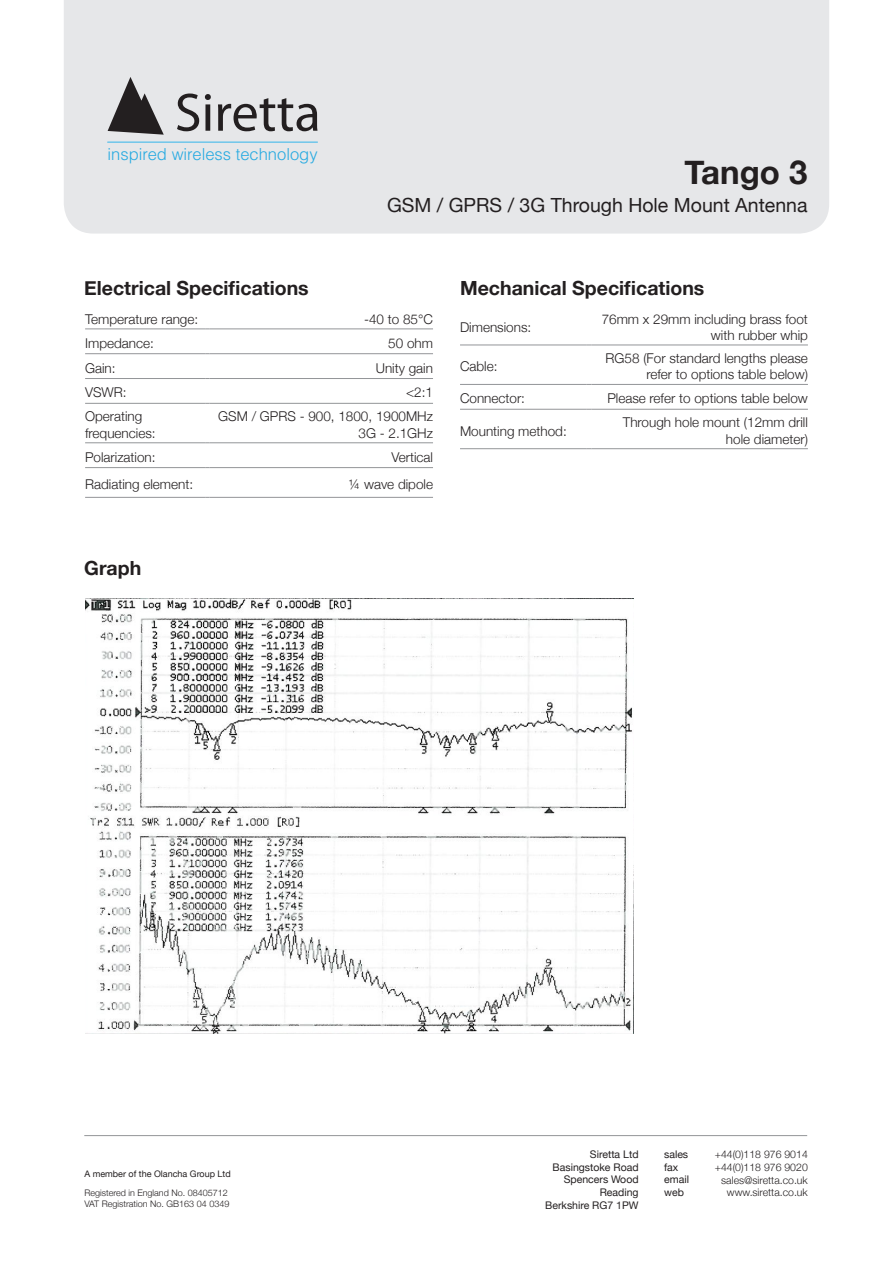
<style>
.page{position:relative;width:893px;height:1263px;background:#fff}
.page>*{position:absolute;margin:0;border:0;box-sizing:border-box;transform-origin:0 0}
.t1{font:700 33px "Helvetica Neue";color:#231f20}
.t2{font:700 19.5px "Helvetica Neue";color:#231f20}
.t3{font:19.5px "Helvetica Neue";color:#231f20}
.t4{font:300 16.5px "Helvetica";color:#26aae1}
.t5{font:300 13.5px/16.2px "Helvetica Neue";color:#231f20;text-align:right}
.t6{font:10.5px/12.6px "Helvetica Neue";color:#231f20;text-align:right}
.t7{font:300 10.5px/12.6px "Helvetica Neue";color:#231f20;text-align:right}
.t8{font:300 9px/10.8px "Helvetica Neue";color:#231f20}
.t9{font:9px "Helvetica Neue";color:#231f20}
</style>
<div class="page">
<div style="left:64px;top:0;width:765px;height:234px;background:#e6e7e9"></div>
<hr style="left:84px;top:1135px;width:723px;height:1px;background:#939598">
<svg style="left:108px;top:77px;width:56px;height:58px;background:#848384"></svg>
<svg style="left:177px;top:94px;width:22px;height:37px"></svg>
<svg style="left:205px;top:94px;width:6px;height:37px"></svg>
<svg style="left:218px;top:98px;width:99px;height:33px;background:#a09fa1"></svg>
<hr style="left:108px;top:142px;width:209px;height:1px;background:#26aae1">
<hr style="left:460px;top:345px;width:127px;height:1px;background:#939598">
<hr style="left:591px;top:345px;width:217px;height:1px;background:#939598">
<hr style="left:460px;top:384px;width:127px;height:1px;background:#939598">
<hr style="left:591px;top:384px;width:217px;height:1px;background:#939598">
<hr style="left:460px;top:409px;width:127px;height:1px;background:#939598">
<hr style="left:591px;top:409px;width:217px;height:1px;background:#939598">
<hr style="left:460px;top:448px;width:127px;height:1px;background:#939598">
<hr style="left:591px;top:448px;width:217px;height:1px;background:#939598">
<hr style="left:85px;top:329px;width:120px;height:1px;background:#939598">
<hr style="left:210px;top:329px;width:223px;height:1px;background:#939598">
<hr style="left:85px;top:353px;width:120px;height:1px;background:#939598">
<hr style="left:210px;top:353px;width:223px;height:1px;background:#939598">
<hr style="left:85px;top:378px;width:120px;height:1px;background:#939598">
<hr style="left:210px;top:378px;width:223px;height:1px;background:#939598">
<hr style="left:85px;top:403px;width:120px;height:1px;background:#939598">
<hr style="left:210px;top:403px;width:223px;height:1px;background:#939598">
<hr style="left:85px;top:442px;width:120px;height:1px;background:#939598">
<hr style="left:210px;top:442px;width:223px;height:1px;background:#939598">
<hr style="left:85px;top:467px;width:120px;height:1px;background:#939598">
<hr style="left:210px;top:467px;width:223px;height:1px;background:#939598">
<hr style="left:85px;top:497px;width:120px;height:1px;background:#939598">
<hr style="left:210px;top:497px;width:223px;height:1px;background:#939598">
<img style="left:85px;top:598px;width:548px;height:435px">
<p class="t4" style="left:108px;top:148px;width:212px">inspired wireless technology</p>
<h1 class="t1" style="left:685px;top:159px;width:124px">Tango 3</h1>
<h2 class="t3" style="left:387px;top:197px;width:422px">GSM / GPRS / 3G Through Hole Mount Antenna</h2>
<h2 class="t2" style="left:84px;top:276px;width:226px">Electrical Specifications</h2>
<h2 class="t2" style="left:460px;top:276px;width:246px">Mechanical Specifications</h2>
<p class="t5" style="left:460px;top:320px;width:73px">Dimensions:</p>
<p class="t5" style="left:602px;top:312px;width:208px">76mm x 29mm including brass foot with rubber whip</p>
<p class="t5" style="left:460px;top:360px;width:39px">Cable:</p>
<p class="t5" style="left:606px;top:351px;width:204px">RG58 (For standard lengths please refer to options table below)</p>
<p class="t5" style="left:460px;top:392px;width:67px">Connector:</p>
<p class="t5" style="left:607px;top:392px;width:202px">Please refer to options table below</p>
<p class="t5" style="left:460px;top:424px;width:108px">Mounting method:</p>
<p class="t5" style="left:623px;top:416px;width:187px">Through hole mount (12mm drill hole diameter)</p>
<p class="t5" style="left:85px;top:312px;width:115px">Temperature range:</p>
<p class="t5" style="left:364px;top:312px;width:70px">-40 to 85°C</p>
<p class="t5" style="left:85px;top:336px;width:70px">Impedance:</p>
<p class="t5" style="left:388px;top:336px;width:46px">50 ohm</p>
<p class="t5" style="left:85px;top:361px;width:32px">Gain:</p>
<p class="t5" style="left:376px;top:361px;width:59px">Unity gain</p>
<p class="t5" style="left:85px;top:386px;width:43px">VSWR:</p>
<p class="t5" style="left:406px;top:386px;width:28px">&lt;2:1</p>
<p class="t5" style="left:85px;top:410px;width:72px;text-align:left">Operating frequencies:</p>
<p class="t5" style="left:218px;top:410px;width:216px">GSM / GPRS - 900, 1800, 1900MHz<br>3G - 2.1GHz</p>
<p class="t5" style="left:85px;top:450px;width:72px">Polarization:</p>
<p class="t5" style="left:391px;top:450px;width:43px">Vertical</p>
<p class="t5" style="left:85px;top:477px;width:110px">Radiating element:</p>
<p class="t5" style="left:349px;top:477px;width:86px">¼ wave dipole</p>
<h2 class="t2" style="left:84px;top:560px;width:59px">Graph</h2>
<p class="t9" style="left:84px;top:1168px;width:148px">A member of the Olancha Group Ltd</p>
<p class="t8" style="left:84px;top:1188px;width:146px">Registered in England No. 08405712<br>VAT Registration No. GB163 04 0349</p>
<p class="t6" style="left:545px;top:1148px;width:95px">Siretta Ltd<br>Basingstoke Road<br>Spencers Wood<br>Reading<br>Berkshire RG7 1PW</p>
<p class="t6" style="left:664px;top:1148px;width:26px;text-align:left">sales fax email web</p>
<p class="t7" style="left:715px;top:1148px;width:95px">+44(0)118 976 9014 +44(0)118 976 9020 sales@siretta.co.uk www.siretta.co.uk</p>
</div>
